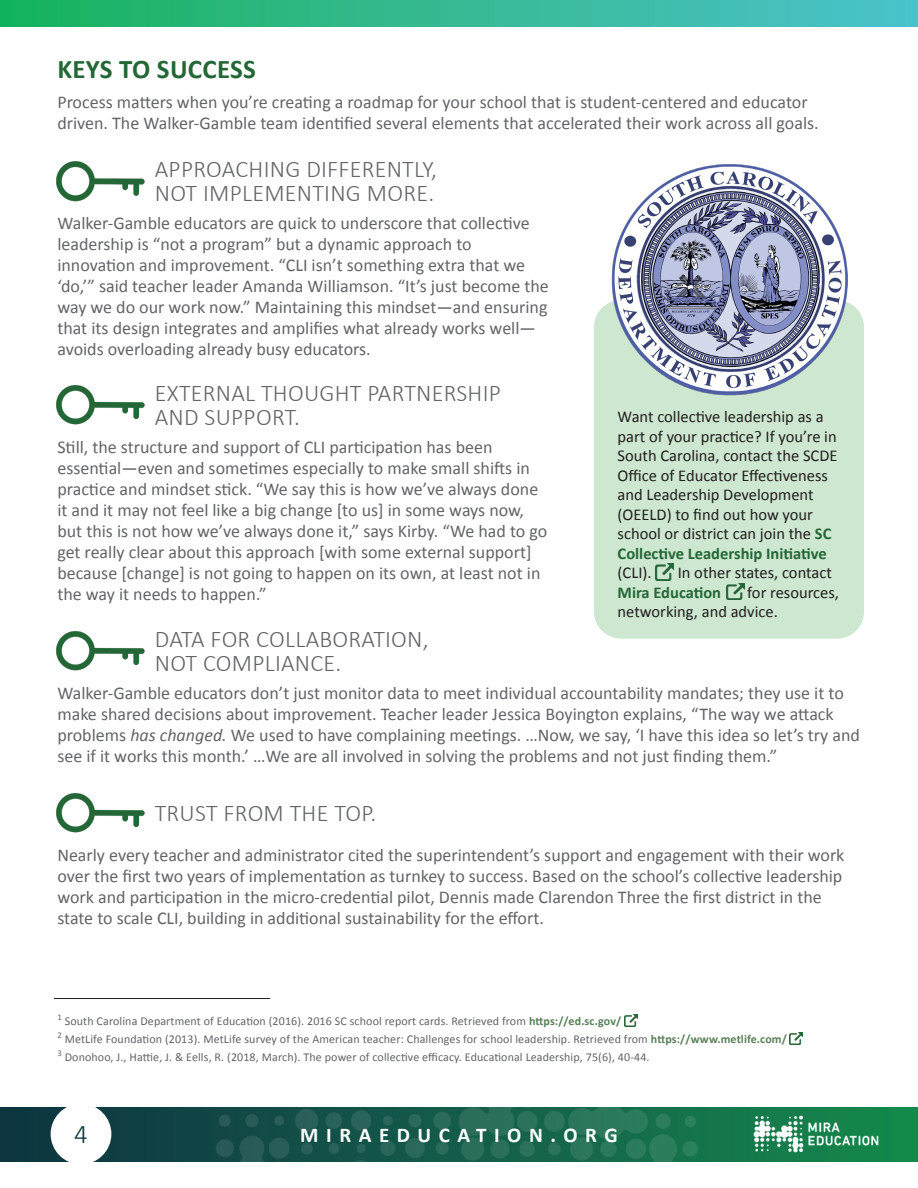
<style>
.page{position:relative;width:918px;height:1188px;background:#fff}
.page>*{position:absolute;margin:0;border:0;box-sizing:border-box;transform-origin:0 0}
.Main_Page_Top_Header{font:700 27px "Calibri";letter-spacing:.01em;color:#246737}
.t1{font:300 27px "Calibri";color:#0d343e}
.Main_Page_Second_Hea{font:300 24px/24px "Calibri";letter-spacing:.01em;color:#636466}
.t2{font:700 21px "Calibri";letter-spacing:.36em;color:#fff}
.Body_Text{font:18px/21px "Calibri";color:#636466}
.Sidebar_Text{font:16.5px/19.5px "Calibri";color:#231f20}
.Footnote_Text{font:12px "Calibri";letter-spacing:.01em;color:#636466}
.s1{font-style:italic}
.s2{font-weight:700;color:#246737}
.s3{font-weight:700;color:#598159}
</style>
<div class="page">
<svg style="left:0;top:1107px;width:918px;height:54px;background:#104e44"></svg>
<img style="left:201px;top:1107px;width:247px;height:55px">
<img style="left:448px;top:1107px;width:271px;height:55px">
<img style="left:741px;top:1107px;width:150px;height:55px">
<div style="left:51px;top:1104px;width:60px;height:60px;background:#fff;border-radius:50%"></div>
<div style="left:0;top:0;width:918px;height:27px;background:linear-gradient(to right,#1ab25d,#4ec2cb)"></div>
<img style="left:56px;top:161px;width:89px;height:41px">
<div style="left:594px;top:300px;width:270px;height:339px;background:#cde7d0;border-radius:27px"></div>
<img style="left:610px;top:164px;width:238px;height:232px">
<img style="left:56px;top:385px;width:89px;height:40px">
<img style="left:56px;top:631px;width:89px;height:40px">
<img style="left:726px;top:583px;width:18px;height:17px">
<img style="left:656px;top:564px;width:18px;height:16px">
<img style="left:56px;top:793px;width:89px;height:40px">
<hr style="left:54px;top:998px;width:216px;height:1px;background:#231f20">
<img style="left:624px;top:1015px;width:14px;height:12px">
<img style="left:789px;top:1033px;width:14px;height:12px">
<p class="Main_Page_Top_Header" style="left:57px;top:50px;width:200px">KEYS TO SUCCESS</p>
<p class="Body_Text" style="left:57px;top:91px;width:763px">Process matters when you’re creating a roadmap for your school that is student-centered and educator driven. The Walker-Gamble team identified several elements that accelerated their work across all goals.</p>
<p class="Main_Page_Second_Hea" style="left:155px;top:157px;width:284px">APPROACHING DIFFERENTLY,<br>NOT IMPLEMENTING MORE.</p>
<p class="Body_Text" style="left:57px;top:212px;width:493px">Walker-Gamble educators are quick to underscore that collective leadership is “not a program” but a dynamic approach to innovation and improvement. “CLI isn’t something extra that we ‘do,’” said teacher leader Amanda Williamson. “It’s just become the way we do our work now.” Maintaining this mindset—and ensuring that its design integrates and amplifies what already works well— avoids overloading already busy educators.</p>
<p class="Main_Page_Second_Hea" style="left:155px;top:380px;width:348px">EXTERNAL THOUGHT PARTNERSHIP<br>AND SUPPORT.</p>
<p class="Body_Text" style="left:57px;top:436px;width:491px">Still, the structure and support of CLI participation has been essential—even and sometimes especially to make small shifts in practice and mindset stick. “We say this is how we’ve always done it and it may not feel like a big change [to us] in some ways now, but this is not how we’ve always done it,” says Kirby. “We had to go get really clear about this approach [with some external support] because [change] is not going to happen on its own, at least not in the way it needs to happen.”</p>
<p class="Main_Page_Second_Hea" style="left:155px;top:626px;width:275px">DATA FOR COLLABORATION,</p>
<p class="Main_Page_Second_Hea" style="left:155px;top:650px;width:188px">NOT COMPLIANCE.</p>
<p class="Body_Text" style="left:57px;top:682px;width:804px">Walker-Gamble educators don’t just monitor data to meet individual accountability mandates; they use it to make shared decisions about improvement. Teacher leader Jessica Boyington explains, “The way we attack problems <span class="s1">has changed.</span> We used to have complaining meetings. …Now, we say, ‘I have this idea so let’s try and see if it works this month.’ …We are all involved in solving the problems and not just finding them.”</p>
<p class="Sidebar_Text" style="left:618px;top:406px;width:221px">Want collective leadership as a part of your practice? If you’re in<br>South Carolina, contact the SCDE<br>Office of Educator Effectiveness and Leadership Development (OEELD) to find out how your school or district can join the <span class="s2">SC<br>Collective Leadership Initiative </span>(CLI).</p>
<p class="Sidebar_Text" style="left:618px;top:562px;width:216px;text-indent:60px">In other states, contact<br><span class="s2">Mira Education</span></p>
<p class="Sidebar_Text" style="left:618px;top:582px;width:223px;text-indent:130px">for resources, networking, and advice.</p>
<p class="Main_Page_Second_Hea" style="left:155px;top:800px;width:223px">TRUST FROM THE TOP.</p>
<p class="Body_Text" style="left:57px;top:844px;width:789px">Nearly every teacher and administrator cited the superintendent’s support and engagement with their work over the first two years of implementation as turnkey to success. Based on the school’s collective leadership work and participation in the micro-credential pilot, Dennis made Clarendon Three the first district in the state to scale CLI, building in additional sustainability for the effort.</p>
<p class="Footnote_Text" style="left:57px;top:1013px;width:565px"><sup>1</sup> South Carolina Department of Education (2016). 2016 SC school report cards. Retrieved from <span class="s3">https://ed.sc.gov/</span></p>
<p class="Footnote_Text" style="left:57px;top:1031px;width:731px"><sup>2</sup> MetLife Foundation (2013). MetLife survey of the American teacher: Challenges for school leadership. Retrieved from <span class="s3">https://www.metlife.com/</span></p>
<p class="Footnote_Text" style="left:57px;top:1049px;width:594px"><sup>3</sup> Donohoo, J., Hattie, J. &amp; Eells, R. (2018, March). The power of collective efficacy. Educational Leadership, 75(6), 40-44.</p>
<h1 class="t1" style="left:74px;top:1117px;width:15px">4</h1>
<p class="t2" style="left:300px;top:1120px;width:319px">MIRAEDUCATION.ORG</p>
</div>
